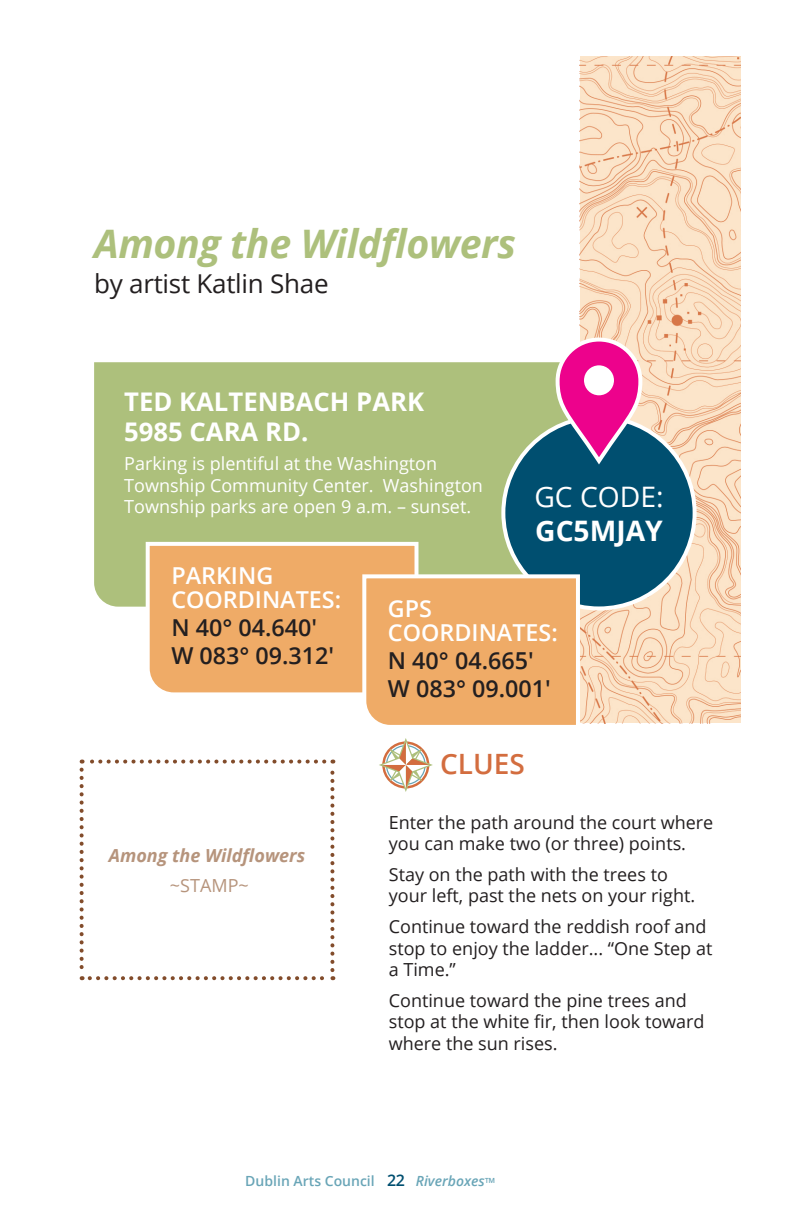
<style>
.page{position:relative;width:792px;height:1224px;background:#fff}
.page>*{position:absolute;margin:0;border:0;box-sizing:border-box;transform-origin:0 0}
.List_Paragraph{font:italic 700 39.4px "Open Sans";letter-spacing:-.01em;color:#adc07c}
.List_Paragraph-2{font:28.2px "Open Sans";color:#fff}
.List_Paragraph-3{font:700 28.2px "Open Sans";color:#fff}
.List_Paragraph-4{font:600 28px "Open Sans";color:#d36d3f}
.List_Paragraph-5{font:26px "Open Sans";letter-spacing:-.01em;color:#231f20}
.List_Paragraph-6{font:700 25.6px/30.8px "Open Sans";color:#fff}
.List_Paragraph-7{font:600 23.4px/28px "Open Sans";color:#231f20}
.List_Paragraph-8{font:600 23.4px/24px "Open Sans";color:#fff}
.List_Paragraph-9{font:18px/21.6px "Open Sans";color:#231f20}
.List_Paragraph-10{font:18px/21.6px "Open Sans";color:#fff}
.t1{font:italic 700 18px "Open Sans";color:#b6947c}
.t2{font:18px "Open Sans";color:#b6947c}
.t3{font:600 14px "Open Sans";color:#69a5b7}
.s1{font-size:16px;color:#004f70}
.s2{font-style:italic}
.s3{font-weight:400}
</style>
<div class="page">
<img style="left:580px;top:57px;width:160px;height:666px">
<svg style="left:80px;top:770px;width:4px;height:210px"></svg>
<svg style="left:90px;top:976px;width:243px;height:4px"></svg>
<svg style="left:330px;top:760px;width:4px;height:210px"></svg>
<svg style="left:82px;top:760px;width:242px;height:4px"></svg>
<div style="left:94px;top:362px;width:460px;height:245px;background:#adc07c"></div>
<div style="left:503px;top:417px;width:192px;height:191px;background:#004f70;border-radius:50%"></div>
<svg style="left:379px;top:738px;width:54px;height:54px"></svg>
<svg style="left:144px;top:540px;width:277px;height:153px;background:#eeb071"></svg>
<svg style="left:360px;top:572px;width:222px;height:153px;background:#eeb072"></svg>
<svg style="left:554px;top:336px;width:90px;height:129px"></svg>
<div style="left:584px;top:365px;width:30px;height:30px;background:#fff;border-radius:50%"></div>
<p class="List_Paragraph" style="left:94px;top:216px;width:423px">Among the Wildflowers</p>
<p class="List_Paragraph-5" style="left:94px;top:266px;width:236px">by artist Katlin Shae</p>
<p class="List_Paragraph-6" style="left:124px;top:385px;width:301px">TED KALTENBACH PARK<br>5985 CARA RD.</p>
<p class="List_Paragraph-10" style="left:124px;top:452px;width:360px">Parking is plentiful at the Washington<br>Township Community Center. Washington<br>Township parks are open 9 a.m. – sunset.</p>
<p class="List_Paragraph-2" style="left:534px;top:477px;width:131px">GC CODE:</p>
<p class="List_Paragraph-3" style="left:535px;top:511px;width:129px">GC5MJAY</p>
<p class="List_Paragraph-8" style="left:171px;top:563px;width:171px">PARKING<br>COORDINATES:</p>
<p class="List_Paragraph-7" style="left:171px;top:613px;width:147px">N 40° 04.640'</p>
<p class="List_Paragraph-7" style="left:171px;top:641px;width:164px">W 083° 09.312'</p>
<p class="t1" style="left:109px;top:843px;width:198px">Among the Wildflowers</p>
<p class="t2" style="left:170px;top:873px;width:80px">~STAMP~</p>
<p class="List_Paragraph-8" style="left:388px;top:596px;width:171px">GPS<br>COORDINATES:</p>
<p class="List_Paragraph-7" style="left:388px;top:646px;width:164px">N 40° 04.665'<br>W 083° 09.001'</p>
<p class="List_Paragraph-4" style="left:440px;top:745px;width:86px">CLUES</p>
<p class="List_Paragraph-9" style="left:389px;top:811px;width:326px">Enter the path around the court where you can make two (or three) points.</p>
<p class="List_Paragraph-9" style="left:389px;top:863px;width:308px">Stay on the path with the trees to your left, past the nets on your right.</p>
<p class="List_Paragraph-9" style="left:389px;top:915px;width:325px">Continue toward the reddish roof and stop to enjoy the ladder... “One Step at a Time.”</p>
<p class="List_Paragraph-9" style="left:389px;top:989px;width:317px">Continue toward the pine trees and stop at the white fir, then look toward where the sun rises.</p>
<p class="t3" style="left:245px;top:1171px;width:252px">Dublin Arts Council <span class="s1">22</span> <span class="s2">Riverboxes</span><span class="s3">™</span></p>
</div>
